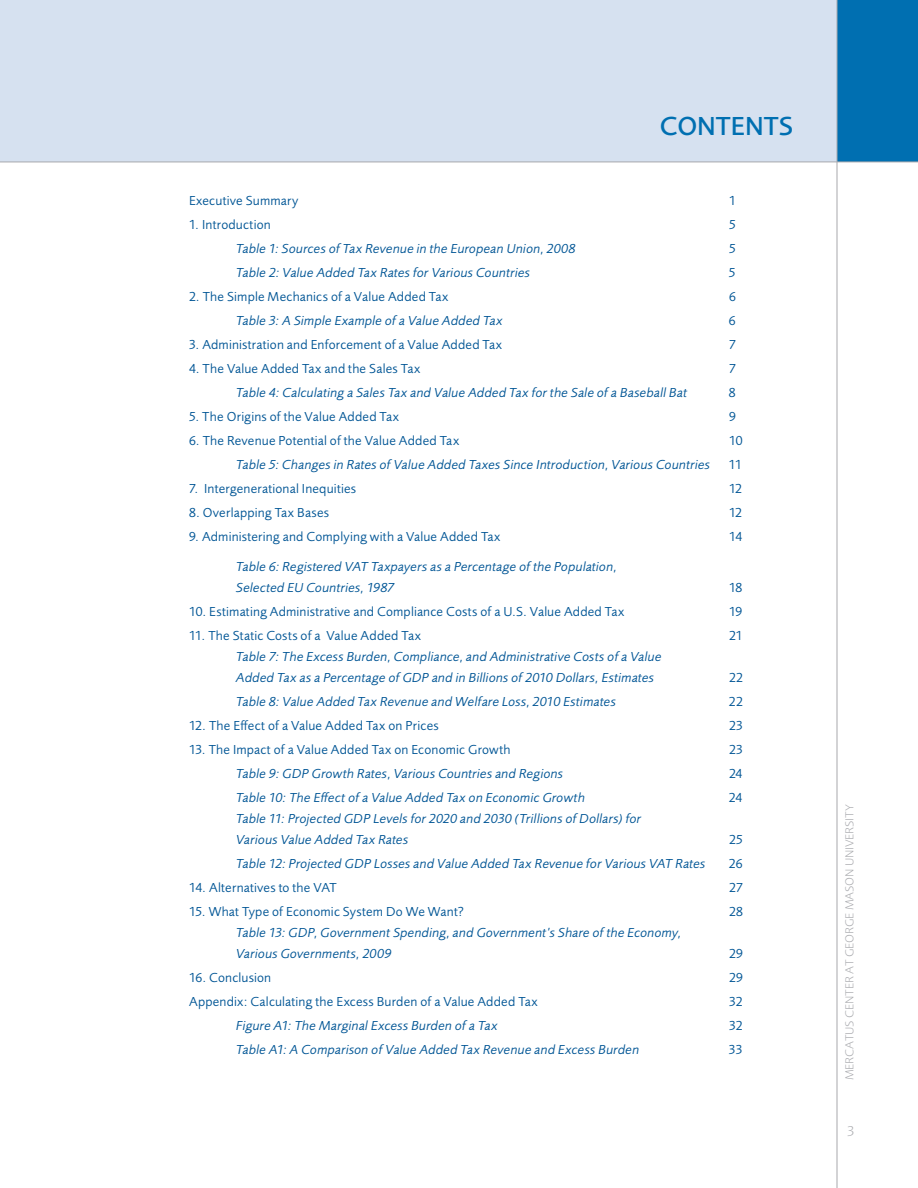
<style>
.page{position:relative;width:918px;height:1188px;background:#fff}
.page>*{position:absolute;margin:0;border:0;box-sizing:border-box;transform-origin:0 0}
.t1{font:500 27px "Foundry Sans";color:#006fb1}
.t2{font:300 14.55px "Foundry Sans";color:#a8a9ad}
.t3{font:italic 13.5px/21px "Foundry Sans";letter-spacing:.015em;color:#005595}
.t4{font:13.5px "Foundry Sans";letter-spacing:.015em;color:#005595}
.t5{font:300 12px "Foundry Sans";color:#a8a9ad}
</style>
<div class="page">
<div style="left:0;top:0;width:918px;height:162px;background:#d6e1f0"></div>
<div style="left:837px;top:0;width:81px;height:162px;background:#006fb1"></div>
<hr style="left:0;top:162px;width:918px;height:1px;background:#a8a9ad">
<hr style="left:837px;top:0;width:1px;height:1188px;background:#a8a9ad">
<p class="t1" style="left:660px;top:113px;width:135px">CONTENTS</p>
<p class="t4" style="left:189px;top:194px;width:111px">Executive Summary</p>
<p class="t4" style="left:729px;top:194px;width:8px">1</p>
<p class="t4" style="left:189px;top:218px;width:83px">1. Introduction</p>
<p class="t4" style="left:729px;top:218px;width:8px">5</p>
<p class="t3" style="left:236px;top:239px;width:341px">Table 1: Sources of Tax Revenue in the European Union, 2008</p>
<p class="t4" style="left:729px;top:242px;width:8px">5</p>
<p class="t3" style="left:236px;top:263px;width:296px">Table 2: Value Added Tax Rates for Various Countries</p>
<p class="t4" style="left:729px;top:266px;width:8px">5</p>
<p class="t4" style="left:189px;top:290px;width:261px">2. The Simple Mechanics of a Value Added Tax</p>
<p class="t4" style="left:729px;top:290px;width:8px">6</p>
<p class="t3" style="left:236px;top:311px;width:268px">Table 3: A Simple Example of a Value Added Tax</p>
<p class="t4" style="left:729px;top:314px;width:8px">6</p>
<p class="t4" style="left:189px;top:338px;width:315px">3. Administration and Enforcement of a Value Added Tax</p>
<p class="t4" style="left:729px;top:338px;width:8px">7</p>
<p class="t4" style="left:189px;top:362px;width:233px">4. The Value Added Tax and the Sales Tax</p>
<p class="t4" style="left:729px;top:362px;width:8px">7</p>
<p class="t3" style="left:236px;top:383px;width:453px">Table 4: Calculating a Sales Tax and Value Added Tax for the Sale of a Baseball Bat</p>
<p class="t4" style="left:729px;top:386px;width:8px">8</p>
<p class="t4" style="left:189px;top:410px;width:212px">5. The Origins of the Value Added Tax</p>
<p class="t4" style="left:729px;top:410px;width:8px">9</p>
<p class="t4" style="left:189px;top:434px;width:272px">6. The Revenue Potential of the Value Added Tax</p>
<p class="t4" style="left:729px;top:434px;width:15px">10</p>
<p class="t3" style="left:236px;top:455px;width:475px">Table 5: Changes in Rates of Value Added Taxes Since Introduction, Various Countries</p>
<p class="t4" style="left:729px;top:458px;width:15px">11</p>
<p class="t4" style="left:189px;top:482px;width:169px">7. Intergenerational Inequities</p>
<p class="t4" style="left:729px;top:482px;width:15px">12</p>
<p class="t4" style="left:189px;top:506px;width:142px">8. Overlapping Tax Bases</p>
<p class="t4" style="left:729px;top:506px;width:15px">12</p>
<p class="t4" style="left:189px;top:530px;width:313px">9. Administering and Complying with a Value Added Tax</p>
<p class="t4" style="left:729px;top:530px;width:15px">14</p>
<p class="t3" style="left:236px;top:557px;width:382px">Table 6: Registered VAT Taxpayers as a Percentage of the Population,</p>
<p class="t3" style="left:236px;top:578px;width:160px">Selected EU Countries, 1987</p>
<p class="t4" style="left:729px;top:581px;width:15px">18</p>
<p class="t4" style="left:189px;top:605px;width:437px">10. Estimating Administrative and Compliance Costs of a U.S. Value Added Tax</p>
<p class="t4" style="left:729px;top:605px;width:15px">19</p>
<p class="t4" style="left:189px;top:629px;width:234px">11. The Static Costs of a Value Added Tax</p>
<p class="t4" style="left:729px;top:629px;width:15px">21</p>
<p class="t3" style="left:236px;top:647px;width:427px">Table 7: The Excess Burden, Compliance, and Administrative Costs of a Value<br>Added Tax as a Percentage of GDP and in Billions of 2010 Dollars, Estimates</p>
<p class="t4" style="left:729px;top:671px;width:15px">22</p>
<p class="t3" style="left:236px;top:692px;width:381px">Table 8: Value Added Tax Revenue and Welfare Loss, 2010 Estimates</p>
<p class="t4" style="left:729px;top:695px;width:15px">22</p>
<p class="t4" style="left:189px;top:719px;width:251px">12. The Effect of a Value Added Tax on Prices</p>
<p class="t4" style="left:729px;top:719px;width:15px">23</p>
<p class="t4" style="left:189px;top:743px;width:323px">13. The Impact of a Value Added Tax on Economic Growth</p>
<p class="t4" style="left:729px;top:743px;width:15px">23</p>
<p class="t3" style="left:236px;top:764px;width:329px">Table 9: GDP Growth Rates, Various Countries and Regions</p>
<p class="t4" style="left:729px;top:767px;width:15px">24</p>
<p class="t3" style="left:236px;top:788px;width:350px">Table 10: The Effect of a Value Added Tax on Economic Growth</p>
<p class="t4" style="left:729px;top:791px;width:15px">24</p>
<p class="t3" style="left:236px;top:809px;width:406px">Table 11: Projected GDP Levels for 2020 and 2030 (Trillions of Dollars) for<br>Various Value Added Tax Rates</p>
<p class="t4" style="left:729px;top:833px;width:16px">25</p>
<p class="t3" style="left:236px;top:854px;width:471px">Table 12: Projected GDP Losses and Value Added Tax Revenue for Various VAT Rates</p>
<p class="t4" style="left:729px;top:857px;width:15px">26</p>
<p class="t4" style="left:189px;top:881px;width:149px">14. Alternatives to the VAT</p>
<p class="t4" style="left:729px;top:881px;width:15px">27</p>
<p class="t4" style="left:189px;top:905px;width:276px">15. What Type of Economic System Do We Want?</p>
<p class="t4" style="left:729px;top:905px;width:15px">28</p>
<p class="t3" style="left:236px;top:923px;width:447px">Table 13: GDP, Government Spending, and Government’s Share of the Economy,</p>
<p class="t3" style="left:236px;top:944px;width:157px">Various Governments, 2009</p>
<p class="t4" style="left:729px;top:947px;width:15px">29</p>
<p class="t4" style="left:189px;top:971px;width:84px">16. Conclusion</p>
<p class="t4" style="left:729px;top:971px;width:15px">29</p>
<p class="t4" style="left:189px;top:995px;width:350px">Appendix: Calculating the Excess Burden of a Value Added Tax</p>
<p class="t4" style="left:729px;top:995px;width:15px">32</p>
<p class="t3" style="left:236px;top:1016px;width:263px">Figure A1: The Marginal Excess Burden of a Tax</p>
<p class="t4" style="left:729px;top:1019px;width:15px">32</p>
<p class="t3" style="left:236px;top:1040px;width:405px">Table A1: A Comparison of Value Added Tax Revenue and Excess Burden</p>
<p class="t4" style="left:729px;top:1043px;width:15px">33</p>
<p class="t5" style="left:844px;top:1080px;width:277px;rotate:-90deg">MERCATUS CENTER AT GEORGE MASON UNIVERSITY</p>
<p class="t2" style="left:847px;top:1124px;width:9px">3</p>
</div>
